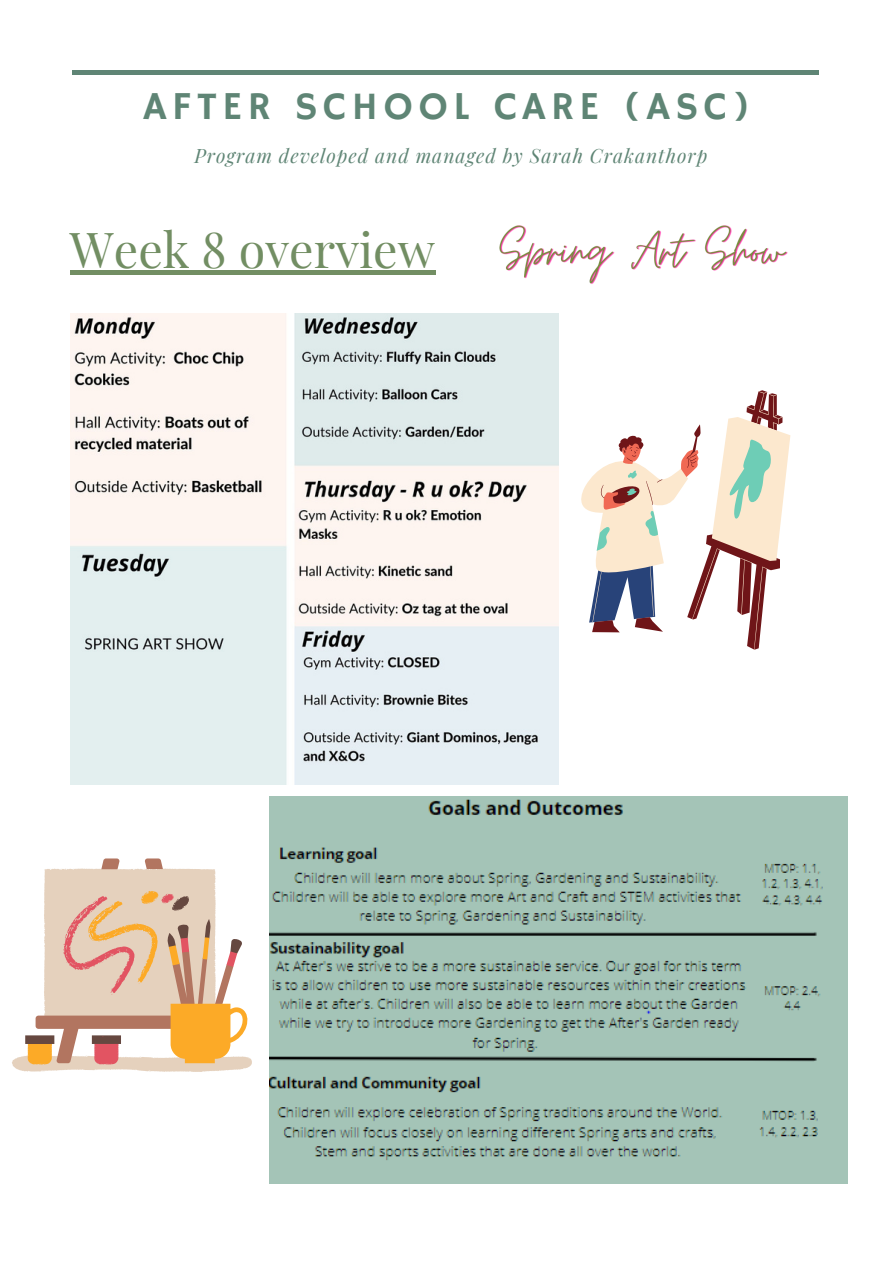
<style>
.page{position:relative;width:893px;height:1264px;background:#fff}
.page>*{position:absolute;margin:0;border:0;box-sizing:border-box;transform-origin:0 0}
.t1{font:48.45px "Playfair Display";color:#728e63}
.t2{font:39.45px "Hammersmith One";letter-spacing:.14em;color:#5f8575}
.t3{font:italic 19.35px "Playfair Display";letter-spacing:.05em;color:#5f8575}
</style>
<div class="page">
<hr style="left:72px;top:71px;width:747px;height:3px;background:#5f8575">
<img style="left:70px;top:314px;width:488px;height:471px">
<img style="left:270px;top:796px;width:577px;height:387px">
<svg style="left:581px;top:390px;width:209px;height:260px"></svg>
<svg style="left:12px;top:1056px;width:240px;height:16px;fill:#e5d1bd"></svg>
<svg style="left:25px;top:858px;width:223px;height:206px"></svg>
<hr style="left:70px;top:270px;width:365px;height:4px;background:#728e63">
<img style="left:499px;top:225px;width:289px;height:59px">
<h2 class="t2" style="left:143px;top:83px;width:608px">AFTER SCHOOL CARE (ASC)</h2>
<p class="t3" style="left:195px;top:142px;width:514px">Program developed and managed by Sarah Crakanthorp</p>
<h1 class="t1" style="left:70px;top:215px;width:366px">Week 8 overview</h1>
</div>
